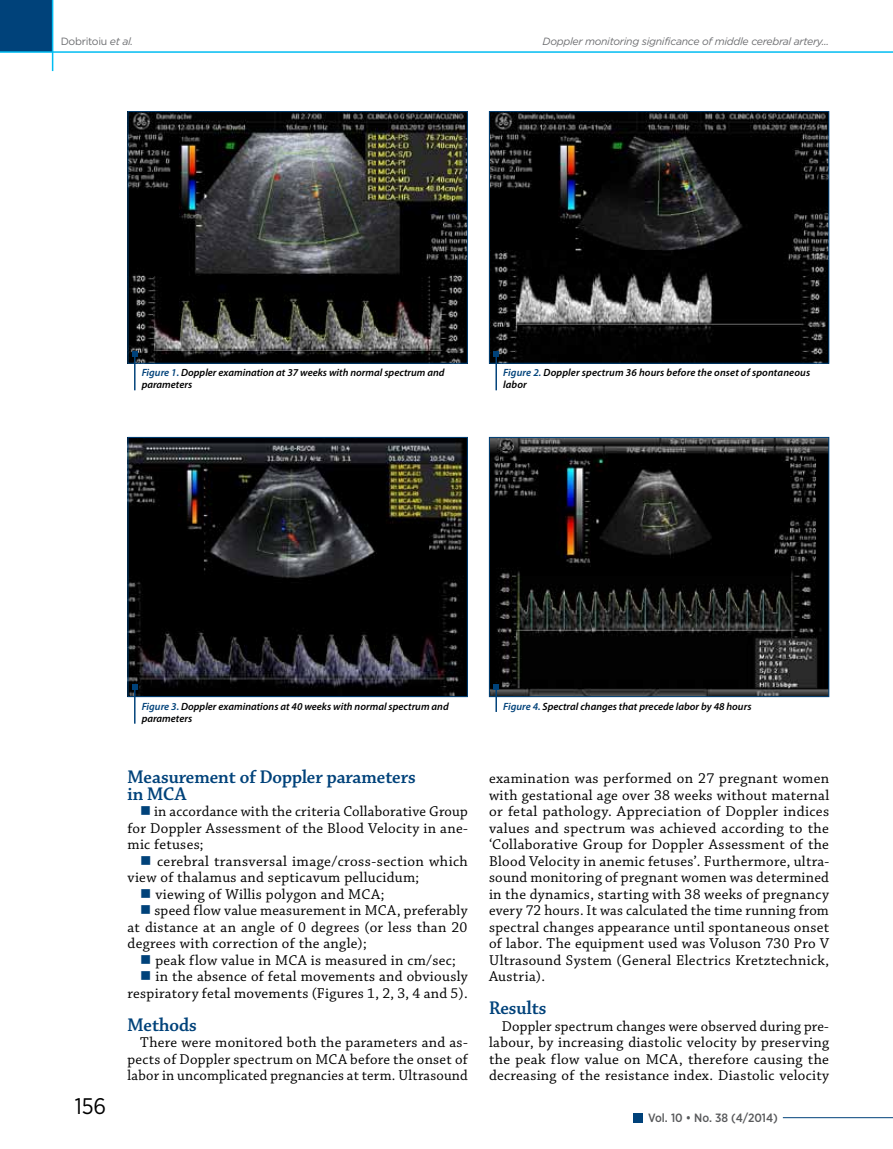
<style>
.page{position:relative;width:893px;height:1149px;background:#fff}
.page>*{position:absolute;margin:0;border:0;box-sizing:border-box;transform-origin:0 0}
.t1{font:22.5px "Gotham Narrow";color:#000}
.t2{font:19.5px/16.5px "Chaparral Pro Semibold Subh";color:#00427a}
.t3{font:15px/16.5px "Chaparral Pro";letter-spacing:.02em;color:#000;text-align:justify}
.t4{font:500 12px "Gotham Narrow";color:#58595b}
.t5{font:italic 600 10.5px/12px "Myriad Pro";color:#000}
.t6{font:italic 10.5px "Gotham";letter-spacing:-.03em;color:#6d6e71}
.t7{font:10.5px "Gotham";letter-spacing:-.03em;color:#6d6e71}
.s1{font-style:italic}
.s2{color:#00427a}
</style>
<div class="page">
<hr style="left:783px;top:1116px;width:110px;height:1px;background:#00427a">
<div style="left:633px;top:1112px;width:10px;height:9px;background:#00427a"></div>
<div style="left:0;top:0;width:52px;height:51px;background:#00427a"></div>
<hr style="left:0;top:51px;width:893px;height:2px;background:#00bdf2">
<hr style="left:52px;top:0;width:1px;height:71px;background:#00bdf2">
<img style="left:130px;top:113px;width:336px;height:248px">
<div style="left:128px;top:111px;width:340px;height:252px;border:1px solid #00427a"></div>
<img style="left:130px;top:439px;width:336px;height:255px">
<div style="left:128px;top:437px;width:340px;height:259px;border:1px solid #00427a"></div>
<img style="left:491px;top:113px;width:336px;height:248px">
<div style="left:489px;top:111px;width:340px;height:252px;border:1px solid #00427a"></div>
<img style="left:491px;top:439px;width:336px;height:255px">
<div style="left:489px;top:437px;width:340px;height:259px;border:1px solid #00427a"></div>
<hr style="left:134px;top:354px;width:2px;height:36px;background:#00427a">
<svg style="left:132px;top:351px;width:6px;height:5px"></svg>
<hr style="left:134px;top:687px;width:2px;height:36px;background:#00427a">
<svg style="left:132px;top:684px;width:6px;height:6px"></svg>
<hr style="left:495px;top:354px;width:2px;height:36px;background:#00427a">
<svg style="left:493px;top:351px;width:6px;height:5px"></svg>
<hr style="left:495px;top:687px;width:2px;height:24px;background:#00427a">
<svg style="left:493px;top:684px;width:6px;height:6px"></svg>
<p class="t7" style="left:61px;top:34px;width:74px">Dobritoiu <span class="s1">et al.</span></p>
<p class="t6" style="left:543px;top:34px;width:288px">Doppler monitoring significance of middle cerebral artery...</p>
<p class="t5" style="left:142px;top:366px;width:304px"><span class="s2">Figure 1.</span> Doppler examination at 37 weeks with normal spectrum and parameters</p>
<p class="t5" style="left:503px;top:366px;width:309px"><span class="s2">Figure 2.</span> Doppler spectrum 36 hours before the onset of spontaneous labor</p>
<h1 class="t1" style="left:75px;top:1091px;width:33px">156</h1>
<p class="t5" style="left:142px;top:699px;width:309px"><span class="s2">Figure 3.</span> Doppler examinations at 40 weeks with normal spectrum and parameters</p>
<h2 class="t2" style="left:128px;top:769px;width:290px">Measurement of Doppler parameters in MCA</h2>
<p class="t3" style="left:128px;top:803px;width:342px;text-indent:13px"><span class="s2">■</span> in accordance with the criteria Collaborative Group for Doppler Assessment of the Blood Velocity in ane&shy;mic fetuses;</p>
<p class="t3" style="left:128px;top:853px;width:342px;text-indent:13px"><span class="s2">■</span> cerebral transversal image/cross-section which view of thalamus and septicavum pellucidum;</p>
<p class="t3" style="left:140px;top:886px;width:246px"><span class="s2">■</span> viewing of Willis polygon and MCA;</p>
<p class="t3" style="left:128px;top:902px;width:341px;text-indent:13px"><span class="s2">■</span> speed flow value measurement in MCA, preferably at distance at an angle of 0 degrees (or less than 20 degrees with correction of the angle);</p>
<p class="t3" style="left:140px;top:952px;width:317px"><span class="s2">■</span> peak flow value in MCA is measured in cm/sec;</p>
<p class="t3" style="left:128px;top:968px;width:342px;text-align:right"><span class="s2">■</span> in the absence of fetal movements and obviously respiratory fetal movements (Figures 1, 2, 3, 4 and 5).</p>
<h2 class="t2" style="left:128px;top:1017px;width:71px">Methods</h2>
<p class="t3" style="left:128px;top:1034px;width:342px;text-indent:13px">There were monitored both the parameters and as&shy;pects of Doppler spectrum on MCA before the onset of labor in uncomplicated pregnancies at term. Ultrasound</p>
<p class="t5" style="left:503px;top:699px;width:250px"><span class="s2">Figure 4.</span> Spectral changes that precede labor by 48 hours</p>
<p class="t3" style="left:489px;top:770px;width:342px">examination was performed on 27 pregnant women with gestational age over 38 weeks without maternal or fetal pathology. Appreciation of Doppler indices values and spectrum was achieved according to the ‘Collaborative Group for Doppler Assessment of the Blood Velocity in anemic fetuses’. Furthermore, ultra&shy;sound monitoring of pregnant women was determined in the dynamics, starting with 38 weeks of pregnancy every 72 hours. It was calculated the time running from spectral changes appearance until spontaneous onset of labor. The equipment used was Voluson 730 Pro V Ultrasound System (General Electrics Kretztechnick, Austria).</p>
<h2 class="t2" style="left:489px;top:1000px;width:59px">Results</h2>
<p class="t3" style="left:489px;top:1018px;width:342px;text-indent:13px">Doppler spectrum changes were observed during pre&shy;labour, by increasing diastolic velocity by preserving the peak flow value on MCA, therefore causing the decreasing of the resistance index. Diastolic velocity</p>
<p class="t4" style="left:648px;top:1109px;width:131px">Vol. 10 • No. 38 (4/2014)</p>
</div>
